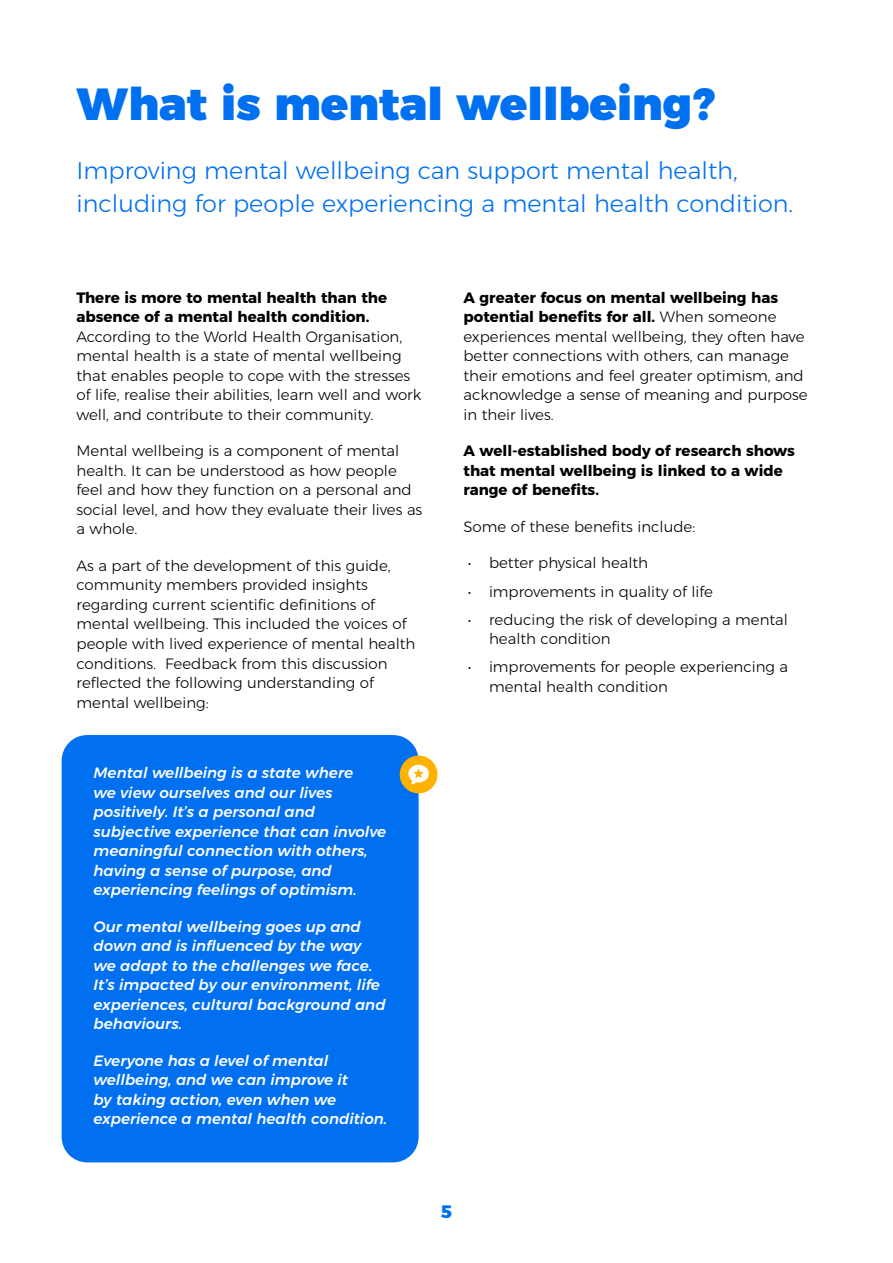
<style>
.page{position:relative;width:893px;height:1263px;background:#fff}
.page>*{position:absolute;margin:0;border:0;box-sizing:border-box;transform-origin:0 0}
.BB_H2{font:900 45px "Montserrat";color:#0070f1}
.BB_H3{font:300 24px/33px "Montserrat";color:#0070f1}
.t1{font:800 18px "Montserrat";color:#0070f1}
.BB_Body{font:300 15px/19.5px "Montserrat";color:#000}
.t2{font:italic 500 15px/19.5px "Montserrat";color:#fff}
.BB_Body-2{font:700 15px/19.5px "Montserrat";color:#000}
.s1{font-weight:700}
</style>
<div class="page">
<div style="left:62px;top:735px;width:357px;height:427px;background:#0070f1;border-radius:26px"></div>
<div style="left:400px;top:755px;width:37px;height:38px;background:#ffb100;border-radius:50%"></div>
<svg style="left:408px;top:765px;width:21px;height:19px"></svg>
<p class="BB_H2" style="left:77px;top:67px;width:640px">What is mental wellbeing?</p>
<p class="BB_H3" style="left:77px;top:153px;width:718px">Improving mental wellbeing can support mental health, including for people experiencing a mental health condition.</p>
<p class="BB_Body" style="left:77px;top:288px;width:346px"><span class="s1">There is more to mental health than the absence of a mental health condition.<br></span>According to the World Health Organisation, mental health is a state of mental wellbeing that enables people to cope with the stresses of life, realise their abilities, learn well and work well, and contribute to their community.</p>
<p class="BB_Body" style="left:77px;top:441px;width:347px">Mental wellbeing is a component of mental health. It can be understood as how people feel and how they function on a personal and social level, and how they evaluate their lives as a whole.</p>
<p class="BB_Body" style="left:77px;top:556px;width:340px">As a part of the development of this guide, community members provided insights regarding current scientific definitions of mental wellbeing. This included the voices of people with lived experience of mental health conditions. Feedback from this discussion reflected the following understanding of mental wellbeing:</p>
<p class="t2" style="left:94px;top:763px;width:294px">Mental wellbeing is a state where<br>we view ourselves and our lives positively. It’s a personal and subjective experience that can involve meaningful connection with others, having a sense of purpose, and experiencing feelings of optimism.</p>
<p class="t2" style="left:94px;top:916px;width:294px">Our mental wellbeing goes up and down and is influenced by the way we adapt to the challenges we face.<br>It’s impacted by our environment, life experiences, cultural background and behaviours.</p>
<p class="t2" style="left:94px;top:1050px;width:295px">Everyone has a level of mental wellbeing, and we can improve it<br>by taking action, even when we experience a mental health condition.</p>
<p class="BB_Body" style="left:463px;top:288px;width:346px"><span class="s1">A greater focus on mental wellbeing has potential benefits for all.</span> When someone experiences mental wellbeing, they often have better connections with others, can manage their emotions and feel greater optimism, and acknowledge a sense of meaning and purpose in their lives.</p>
<p class="BB_Body-2" style="left:463px;top:441px;width:333px">A well-established body of research shows that mental wellbeing is linked to a wide range of benefits.</p>
<p class="BB_Body" style="left:463px;top:517px;width:233px">Some of these benefits include:</p>
<p class="BB_Body" style="left:468px;top:553px;width:182px">• better physical health</p>
<p class="BB_Body" style="left:468px;top:581px;width:247px">• improvements in quality of life</p>
<p class="BB_Body" style="left:489px;top:609px;width:300px;text-indent:-21px">• reducing the risk of developing a mental health condition</p>
<p class="BB_Body" style="left:489px;top:657px;width:301px;text-indent:-21px">• improvements for people experiencing a mental health condition</p>
<p class="t1" style="left:441px;top:1196px;width:13px">5</p>
</div>
